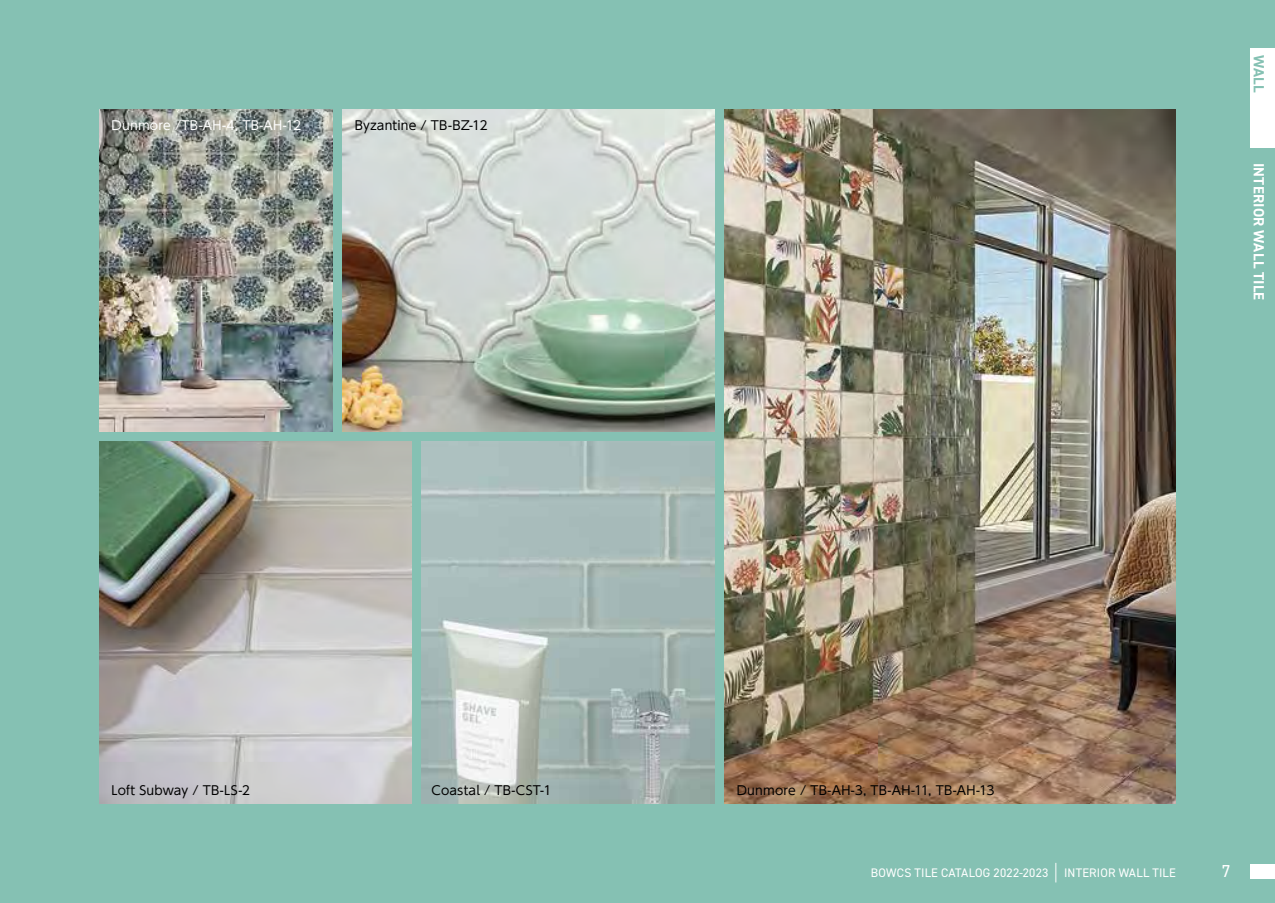
<style>
.page{position:relative;width:1275px;height:903px;background:#85c1b3}
.page>*{position:absolute;margin:0;border:0;box-sizing:border-box;transform-origin:0 0}
.t1{font:17.32px "DIN2014";color:#fff}
.t2{font:700 14.88px "DIN2014";letter-spacing:.02em;color:#fff}
.t3{font:700 14.88px "DIN2014";color:#85c1b3}
.t4{font:12.42px "UD Shin Go Pro";letter-spacing:.02em;color:#000}
.t5{font:12.42px "DIN2014";letter-spacing:.02em;color:#fff}
.t6{font:12.42px "UD Shin Go Pro";letter-spacing:.02em;color:#fff}
.s1{font-size:21px}
</style>
<div class="page">
<img style="left:99px;top:441px;width:313px;height:363px">
<img style="left:99px;top:109px;width:233px;height:323px">
<img style="left:422px;top:441px;width:292px;height:363px">
<img style="left:342px;top:109px;width:372px;height:323px">
<img style="left:724px;top:109px;width:452px;height:695px">
<div style="left:1250px;top:864px;width:25px;height:15px;background:#fff"></div>
<div style="left:1250px;top:49px;width:25px;height:99px;background:#fff"></div>
<p class="t6" style="left:112px;top:115px;width:191px">Dunmore /TB-AH-4, TB-AH-12</p>
<p class="t4" style="left:355px;top:115px;width:135px">Byzantine / TB-BZ-12</p>
<p class="t3" style="left:1269px;top:55px;width:39px;rotate:90deg">WALL</p>
<p class="t2" style="left:1269px;top:163px;width:139px;rotate:90deg">INTERIOR WALL TILE</p>
<p class="t4" style="left:432px;top:780px;width:121px">Coastal / TB-CST-1</p>
<p class="t4" style="left:112px;top:780px;width:140px">Loft Subway / TB-LS-2</p>
<p class="t4" style="left:737px;top:780px;width:259px">Dunmore / TB-AH-3, TB-AH-11, TB-AH-13</p>
<p class="t5" style="left:871px;top:865px;width:306px">BOWCS TILE CATALOG 2022-2023 <span class="s1">|</span> INTERIOR WALL TILE</p>
<h1 class="t1" style="left:1222px;top:861px;width:10px">7</h1>
</div>
